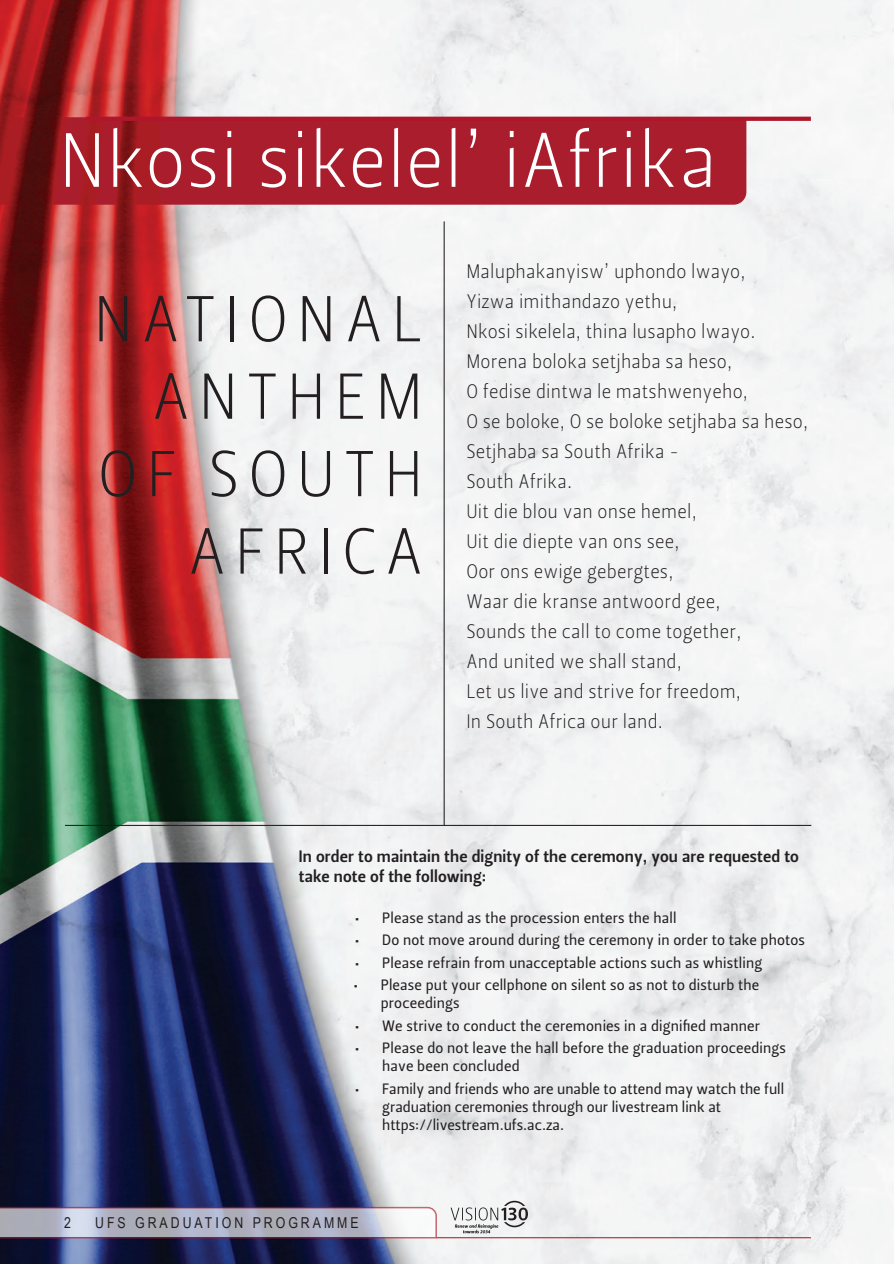
<style>
.page{position:relative;width:894px;height:1264px;background:#fff}
.page>*{position:absolute;margin:0;border:0;box-sizing:border-box;transform-origin:0 0}
.t1{font:76.5px "Leitura Sans Grot 1";letter-spacing:.01em;color:#fff}
.t2{font:64.5px/77.4px "Leitura Sans Grot 1";letter-spacing:.135em;color:#231f20;text-align:right}
.t3{font:19.5px "Leitura Sans Grot 1";letter-spacing:.01em;color:#231f20}
.t4{font:16.5px/19.8px "Leitura Sans Grot 3";letter-spacing:.01em;color:#231f20}
.t5{font:15px/18px "Leitura Sans Grot 2";letter-spacing:.01em;color:#231f20}
.t6{font:15px "Arial Narrow";letter-spacing:.2em;color:#231f20}
</style>
<div class="page">
<img style="left:0;top:0;width:894px;height:1263px">
<hr style="left:444px;top:221px;width:1px;height:604px;background:#231f20">
<hr style="left:65px;top:824px;width:746px;height:1px;background:#231f20">
<svg style="left:0;top:117px;width:746px;height:88px;background:#a51c2a"></svg>
<hr style="left:86px;top:117px;width:725px;height:4px;background:#ae172b">
<hr style="left:437px;top:1236px;width:374px;height:1px;background:#aa1d2d">
<svg style="left:0;top:1205px;width:438px;height:33px;background:#aeaaba"></svg>
<svg style="left:451px;top:1200px;width:77px;height:33px"></svg>
<p class="t1" style="left:59px;top:108px;width:660px">Nkosi sikelel’ iAfrika</p>
<p class="t2" style="left:94px;top:281px;width:331px">NATIONAL<br>ANTHEM</p>
<p class="t2" style="left:98px;top:436px;width:327px">OF SOUTH<br>AFRICA</p>
<p class="t3" style="left:466px;top:258px;width:280px">Maluphakanyisw’ uphondo lwayo,</p>
<p class="t3" style="left:466px;top:288px;width:212px">Yizwa imithandazo yethu,</p>
<p class="t3" style="left:466px;top:318px;width:291px">Nkosi sikelela, thina lusapho lwayo.</p>
<p class="t3" style="left:466px;top:348px;width:267px">Morena boloka setjhaba sa heso,</p>
<p class="t3" style="left:466px;top:378px;width:283px">O fedise dintwa le matshwenyeho,</p>
<p class="t3" style="left:466px;top:408px;width:343px">O se boloke, O se boloke setjhaba sa heso,</p>
<p class="t3" style="left:466px;top:438px;width:214px">Setjhaba sa South Afrika -</p>
<p class="t3" style="left:466px;top:468px;width:107px">South Afrika.</p>
<p class="t3" style="left:466px;top:498px;width:232px">Uit die blou van onse hemel,</p>
<p class="t3" style="left:466px;top:528px;width:215px">Uit die diepte van ons see,</p>
<p class="t3" style="left:466px;top:558px;width:209px">Oor ons ewige gebergtes,</p>
<p class="t3" style="left:466px;top:588px;width:256px">Waar die kranse antwoord gee,</p>
<p class="t3" style="left:466px;top:618px;width:277px">Sounds the call to come together,</p>
<p class="t3" style="left:466px;top:648px;width:217px">And united we shall stand,</p>
<p class="t3" style="left:466px;top:678px;width:276px">Let us live and strive for freedom,</p>
<p class="t3" style="left:466px;top:708px;width:198px">In South Africa our land.</p>
<p class="t4" style="left:299px;top:846px;width:502px">In order to maintain the dignity of the ceremony, you are requested to take note of the following:</p>
<p class="t5" style="left:355px;top:908px;width:323px">• Please stand as the procession enters the hall</p>
<p class="t5" style="left:355px;top:931px;width:451px">• Do not move around during the ceremony in order to take photos</p>
<p class="t5" style="left:355px;top:953px;width:408px">• Please refrain from unacceptable actions such as whistling</p>
<p class="t5" style="left:381px;top:976px;width:380px;text-indent:-27px">• Please put your cellphone on silent so as not to disturb the proceedings</p>
<p class="t5" style="left:355px;top:1016px;width:407px">• We strive to conduct the ceremonies in a dignified manner</p>
<p class="t5" style="left:382px;top:1039px;width:405px;text-indent:-27px">• Please do not leave the hall before the graduation proceedings have been concluded</p>
<p class="t5" style="left:382px;top:1079px;width:403px;text-indent:-27px">• Family and friends who are unable to attend may watch the full graduation ceremonies through our livestream link at</p>
<p class="t5" style="left:382px;top:1115px;width:183px">https://livestream.ufs.ac.za.</p>
<p class="t6" style="left:64px;top:1210px;width:8px">2</p>
<p class="t6" style="left:95px;top:1210px;width:265px">UFS GRADUATION PROGRAMME</p>
</div>
